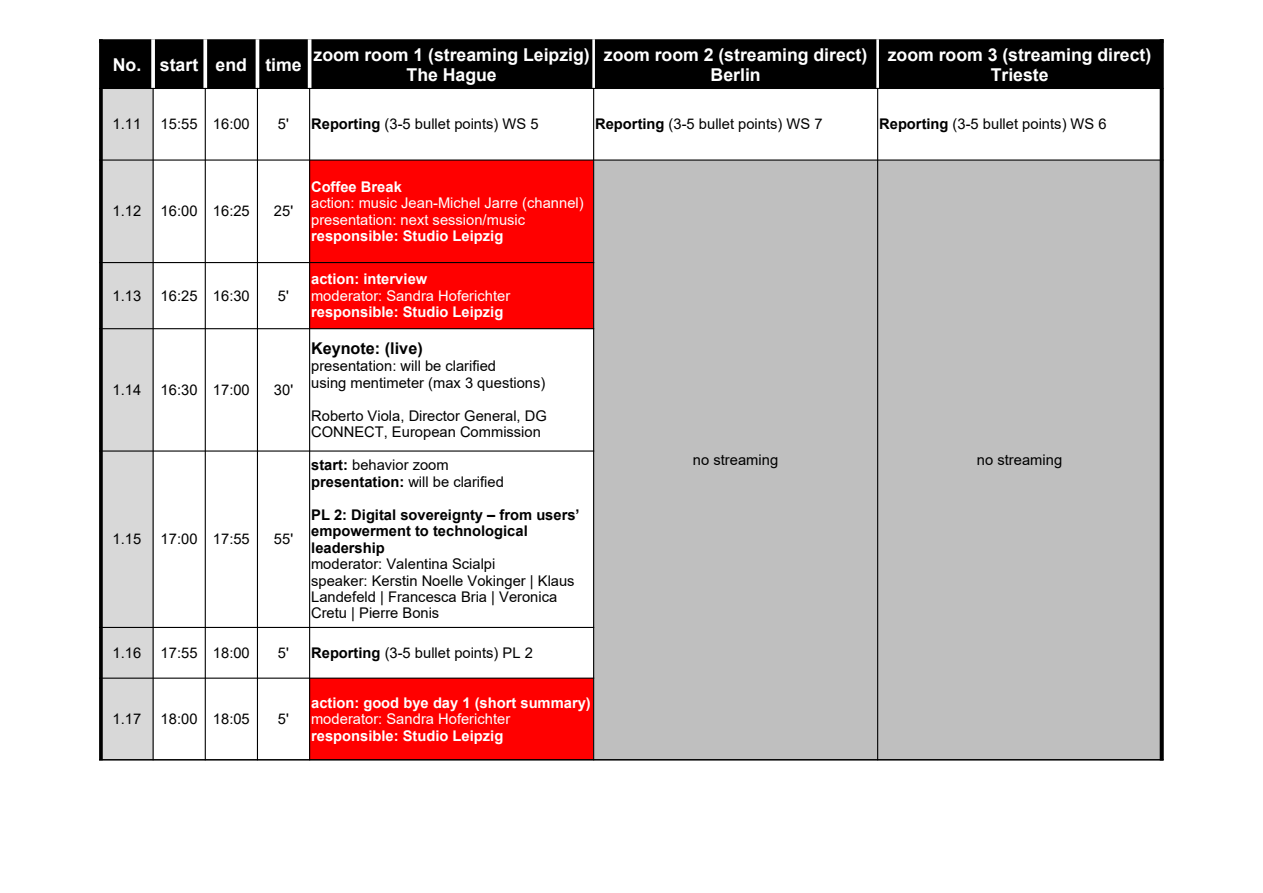
<style>
.page{position:relative;width:1263px;height:893px;background:#fff}
.page>*{position:absolute;margin:0;border:0;box-sizing:border-box;transform-origin:0 0}
.t1{font:700 17.7px/19.6px "Arial";color:#fff;text-align:center}
.t2{font:700 16.2px "Arial";color:#000}
.t3{font:14.7px/16.5px "Arial";letter-spacing:.005em;color:#000}
.t4{font:700 14.7px "Arial";color:#fff}
.t5{font:14.7px/16.5px "Arial";letter-spacing:.005em;color:#fff}
.t6{font:700 14.7px/16.5px "Arial";color:#000}
.s1{font-weight:700}
</style>
<div class="page">
<div style="left:101px;top:41px;width:1060px;height:47px;background:#000"></div>
<div style="left:101px;top:88px;width:52px;height:72px;background:#d8d8d8"></div>
<div style="left:101px;top:160px;width:52px;height:169px;background:#d8d8d8"></div>
<div style="left:309px;top:160px;width:284px;height:169px;background:#f00"></div>
<div style="left:593px;top:160px;width:568px;height:169px;background:#bfbfbf"></div>
<div style="left:101px;top:329px;width:52px;height:122px;background:#d8d8d8"></div>
<div style="left:593px;top:329px;width:568px;height:122px;background:#bfbfbf"></div>
<div style="left:101px;top:451px;width:52px;height:227px;background:#d8d8d8"></div>
<div style="left:593px;top:451px;width:568px;height:227px;background:#bfbfbf"></div>
<div style="left:101px;top:678px;width:52px;height:82px;background:#d8d8d8"></div>
<div style="left:309px;top:678px;width:284px;height:82px;background:#f00"></div>
<div style="left:593px;top:678px;width:568px;height:82px;background:#bfbfbf"></div>
<svg style="left:103px;top:39px;width:1057px;height:4px"></svg>
<svg style="left:99px;top:39px;width:4px;height:720px;background:#111"></svg>
<svg style="left:151px;top:39px;width:4px;height:49px"></svg>
<svg style="left:203px;top:39px;width:4px;height:49px"></svg>
<hr style="left:256px;top:39px;width:3px;height:50px;background:#fff">
<hr style="left:308px;top:39px;width:3px;height:50px;background:#fff">
<hr style="left:592px;top:39px;width:3px;height:50px;background:#fff">
<hr style="left:876px;top:39px;width:3px;height:50px;background:#fff">
<hr style="left:1160px;top:39px;width:3px;height:721px;background:#000">
<hr style="left:99px;top:88px;width:1064px;height:1px;background:#000">
<hr style="left:153px;top:88px;width:1px;height:672px;background:#000">
<hr style="left:205px;top:88px;width:1px;height:672px;background:#000">
<hr style="left:257px;top:88px;width:1px;height:672px;background:#000">
<hr style="left:309px;top:88px;width:1px;height:672px;background:#000">
<hr style="left:593px;top:88px;width:1px;height:672px;background:#000">
<hr style="left:877px;top:88px;width:1px;height:672px;background:#000">
<hr style="left:99px;top:160px;width:1064px;height:1px;background:#000">
<hr style="left:99px;top:262px;width:495px;height:1px;background:#000">
<hr style="left:99px;top:328px;width:495px;height:1px;background:#000">
<hr style="left:99px;top:450px;width:495px;height:2px;background:#000">
<hr style="left:99px;top:627px;width:495px;height:1px;background:#000">
<hr style="left:99px;top:678px;width:495px;height:1px;background:#000">
<hr style="left:99px;top:759px;width:1064px;height:1px;background:#000">
<p class="t1" style="left:113px;top:55px;width:190px">No. start end time</p>
<p class="t3" style="left:113px;top:116px;width:30px">1.11</p>
<p class="t3" style="left:161px;top:116px;width:91px">15:55 16:00</p>
<p class="t3" style="left:278px;top:116px;width:13px">5'</p>
<p class="t1" style="left:314px;top:45px;width:278px">zoom room 1 (streaming Leipzig)<br>The Hague</p>
<p class="t1" style="left:604px;top:45px;width:265px">zoom room 2 (streaming direct)<br>Berlin</p>
<p class="t1" style="left:888px;top:45px;width:265px">zoom room 3 (streaming direct)<br>Trieste</p>
<p class="t3" style="left:311px;top:116px;width:229px"><span class="s1">Reporting</span> (3-5 bullet points) WS 5</p>
<p class="t3" style="left:595px;top:116px;width:229px"><span class="s1">Reporting</span> (3-5 bullet points) WS 7</p>
<p class="t3" style="left:879px;top:116px;width:229px"><span class="s1">Reporting</span> (3-5 bullet points) WS 6</p>
<p class="t3" style="left:113px;top:203px;width:30px">1.12</p>
<p class="t3" style="left:161px;top:203px;width:91px">16:00 16:25</p>
<p class="t3" style="left:274px;top:203px;width:21px">25'</p>
<p class="t3" style="left:113px;top:287px;width:30px">1.13</p>
<p class="t3" style="left:161px;top:287px;width:91px">16:25 16:30</p>
<p class="t3" style="left:278px;top:287px;width:13px">5'</p>
<p class="t3" style="left:113px;top:382px;width:30px">1.14</p>
<p class="t3" style="left:161px;top:382px;width:91px">16:30 17:00</p>
<p class="t3" style="left:274px;top:382px;width:21px">30'</p>
<p class="t3" style="left:113px;top:531px;width:30px">1.15</p>
<p class="t3" style="left:161px;top:531px;width:91px">17:00 17:55</p>
<p class="t3" style="left:274px;top:531px;width:21px">55'</p>
<p class="t3" style="left:113px;top:645px;width:30px">1.16</p>
<p class="t3" style="left:161px;top:645px;width:91px">17:55 18:00</p>
<p class="t3" style="left:278px;top:645px;width:13px">5'</p>
<p class="t3" style="left:113px;top:711px;width:30px">1.17</p>
<p class="t3" style="left:161px;top:711px;width:91px">18:00 18:05</p>
<p class="t3" style="left:278px;top:711px;width:13px">5'</p>
<p class="t4" style="left:311px;top:179px;width:92px">Coffee Break</p>
<p class="t5" style="left:311px;top:195px;width:274px">action: music Jean-Michel Jarre (channel) presentation: next session/music</p>
<p class="t4" style="left:311px;top:228px;width:194px">responsible: Studio Leipzig</p>
<p class="t4" style="left:311px;top:271px;width:118px">action: interview</p>
<p class="t5" style="left:311px;top:287px;width:201px">moderator: Sandra Hoferichter</p>
<p class="t4" style="left:311px;top:304px;width:194px">responsible: Studio Leipzig</p>
<p class="t2" style="left:311px;top:340px;width:113px">Keynote: (live)</p>
<p class="t3" style="left:311px;top:358px;width:236px">presentation: will be clarified<br>using mentimeter (max 3 questions)</p>
<p class="t3" style="left:311px;top:407px;width:237px">Roberto Viola, Director General, DG<br>CONNECT, European Commission</p>
<p class="t3" style="left:311px;top:457px;width:194px"><span class="s1">start:</span> behavior zoom <span class="s1">presentation:</span> will be clarified</p>
<p class="t6" style="left:311px;top:506px;width:270px">PL 2: Digital sovereignty – from users’ empowerment to technological leadership</p>
<p class="t3" style="left:311px;top:556px;width:265px">moderator: Valentina Scialpi<br>speaker: Kerstin Noelle Vokinger | Klaus<br>Landefeld | Francesca Bria | Veronica<br>Cretu | Pierre Bonis</p>
<p class="t3" style="left:311px;top:645px;width:223px"><span class="s1">Reporting</span> (3-5 bullet points) PL 2</p>
<p class="t4" style="left:311px;top:694px;width:281px">action: good bye day 1 (short summary)</p>
<p class="t5" style="left:311px;top:711px;width:201px">moderator: Sandra Hoferichter</p>
<p class="t4" style="left:311px;top:727px;width:194px">responsible: Studio Leipzig</p>
<p class="t3" style="left:693px;top:452px;width:87px">no streaming</p>
<p class="t3" style="left:977px;top:452px;width:87px">no streaming</p>
</div>
